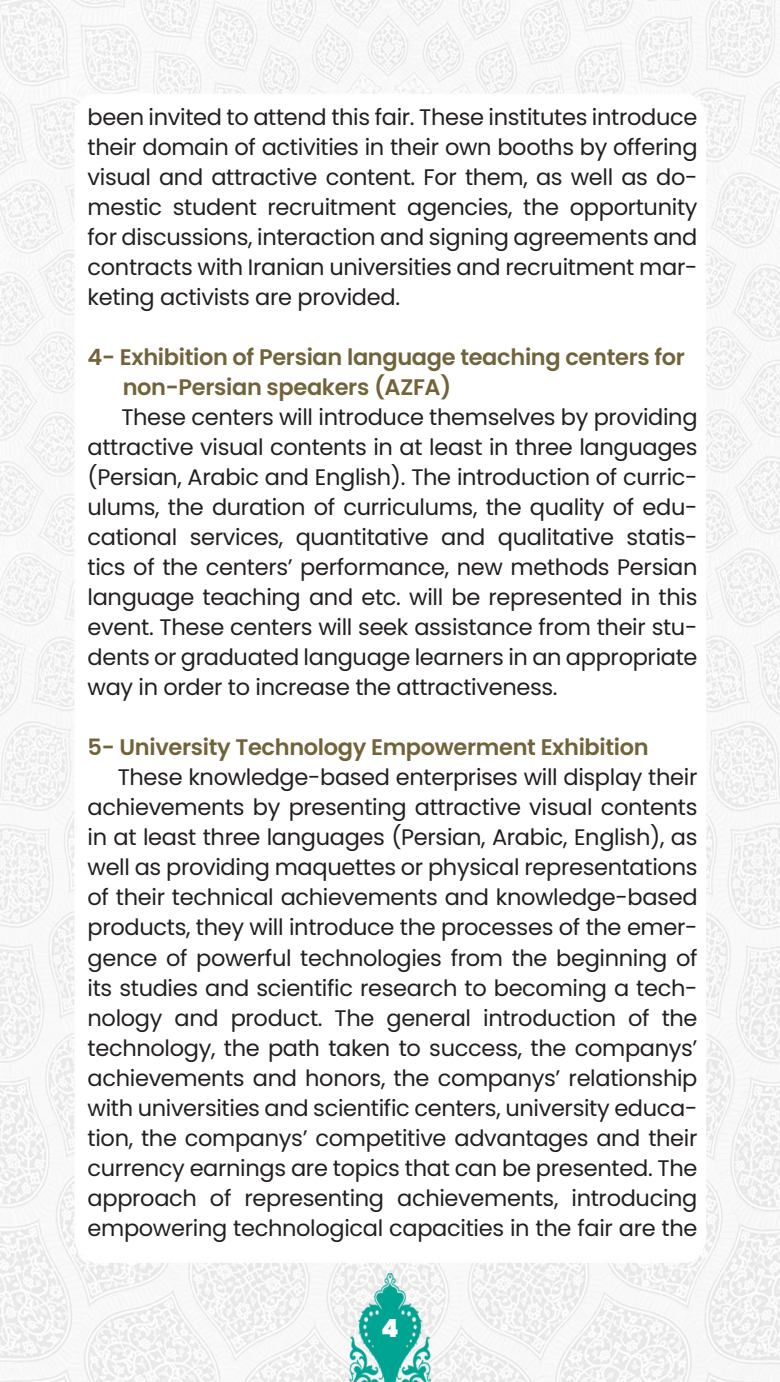
<style>
.page{position:relative;width:780px;height:1382px;background:#fff}
.page>*{position:absolute;margin:0;border:0;box-sizing:border-box;transform-origin:0 0}
.t1{font:900 25px "Poppins Latin";color:#fff}
.t2{font:22.5px/30px "Poppins Latin";letter-spacing:-.015em;color:#231f20;text-align:justify}
.t3{font:600 22.5px/30px "Poppins Latin";letter-spacing:-.015em;color:#71633a}
</style>
<div class="page">
<img style="left:0;top:0;width:780px;height:1382px">
<p class="t2" style="left:88px;top:103px;width:611px">been invited to attend this fair. These institutes introduce their domain of activities in their own booths by offering visual and attractive content. For them, as well as do&shy;mestic student recruitment agencies, the opportunity for discussions, interaction and signing agreements and contracts with Iranian universities and recruitment mar&shy;keting activists are provided.</p>
<p class="t3" style="left:123px;top:342px;width:563px;text-indent:-35px">4- Exhibition of Persian language teaching centers for non-Persian speakers (AZFA)</p>
<p class="t2" style="left:88px;top:403px;width:611px;text-indent:34px">These centers will introduce themselves by providing attractive visual contents in at least in three languages (Persian, Arabic and English). The introduction of curric&shy;ulums, the duration of curriculums, the quality of edu&shy;cational services, quantitative and qualitative statis&shy;tics of the centers’ performance, new methods Persian language teaching and etc. will be represented in this event. These centers will seek assistance from their stu&shy;dents or graduated language learners in an appropriate way in order to increase the attractiveness.</p>
<p class="t3" style="left:88px;top:732px;width:562px">5- University Technology Empowerment Exhibition</p>
<p class="t2" style="left:88px;top:763px;width:611px;text-indent:30px">These knowledge-based enterprises will display their achievements by presenting attractive visual contents in at least three languages (Persian, Arabic, English), as well as providing maquettes or physical representations of their technical achievements and knowledge-based products, they will introduce the processes of the emer&shy;gence of powerful technologies from the beginning of its studies and scientific research to becoming a tech&shy;nology and product. The general introduction of the technology, the path taken to success, the companys’ achievements and honors, the companys’ relationship with universities and scientific centers, university educa&shy;tion, the companys’ competitive advantages and their currency earnings are topics that can be presented. The approach of representing achievements, introducing empowering technological capacities in the fair are the</p>
<p class="t1" style="left:381px;top:1311px;width:19px">4</p>
</div>
